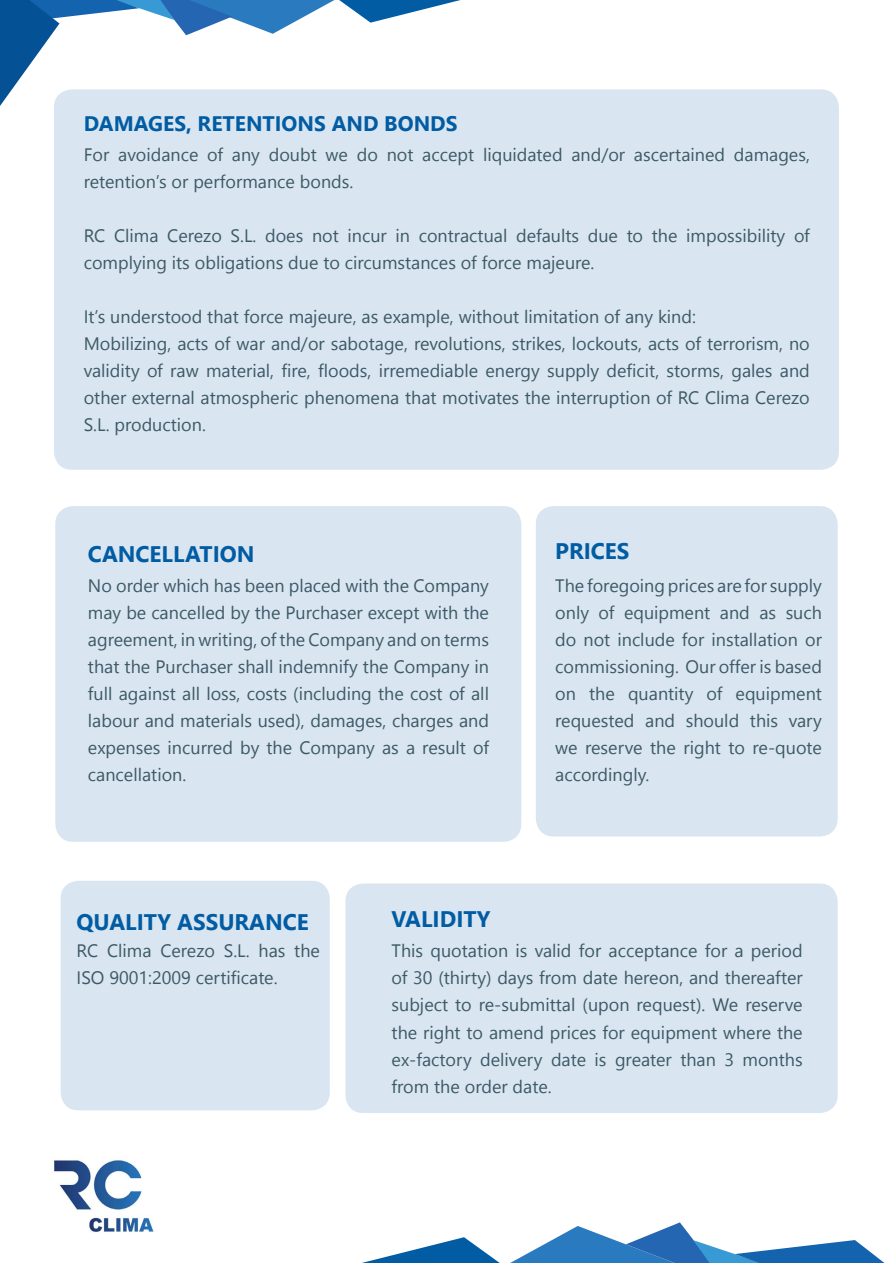
<style>
.page{position:relative;width:893px;height:1263px;background:#fff}
.page>*{position:absolute;margin:0;border:0;box-sizing:border-box;transform-origin:0 0}
.t1{font:700 22.5px "Nirmala UI";color:#015ca3}
.t2{font:700 21px "Nirmala UI";color:#015ca3}
.t3{font:18px/27px "Nirmala UI";color:#3d5966;text-align:justify}
</style>
<div class="page">
<img style="left:54px;top:1160px;width:100px;height:73px">
<div style="left:55px;top:506px;width:466px;height:336px;background:#d9e6f1;border-radius:18px"></div>
<div style="left:536px;top:506px;width:302px;height:330px;background:#d9e6f1;border-radius:18px"></div>
<svg style="left:362px;top:1237px;width:138px;height:26px"></svg>
<svg style="left:510px;top:1222px;width:374px;height:41px"></svg>
<svg style="left:0;top:0;width:460px;height:106px"></svg>
<div style="left:61px;top:881px;width:269px;height:229px;background:#d9e6f1;border-radius:18px"></div>
<div style="left:54px;top:89px;width:785px;height:381px;background:#d9e6f1;border-radius:18px"></div>
<div style="left:345px;top:883px;width:493px;height:230px;background:#d9e6f1;border-radius:18px"></div>
<p class="t2" style="left:84px;top:105px;width:375px">DAMAGES, RETENTIONS AND BONDS</p>
<p class="t3" style="left:84px;top:140px;width:728px">For avoidance of any doubt we do not accept liquidated and/or ascertained damages, retention’s or performance bonds.</p>
<p class="t3" style="left:84px;top:221px;width:728px">RC Clima Cerezo S.L. does not incur in contractual defaults due to the impossibility of complying its obligations due to circumstances of force majeure.</p>
<p class="t3" style="left:84px;top:302px;width:614px">It’s understood that force majeure, as example, without limitation of any kind:</p>
<p class="t3" style="left:84px;top:329px;width:728px">Mobilizing, acts of war and/or sabotage, revolutions, strikes, lockouts, acts of terrorism, no validity of raw material, fire, floods, irremediable energy supply deficit, storms, gales and other external atmospheric phenomena that motivates the interruption of RC Clima Cerezo S.L. production.</p>
<p class="t1" style="left:88px;top:535px;width:168px">CANCELLATION</p>
<p class="t3" style="left:88px;top:571px;width:403px">No order which has been placed with the Company may be cancelled by the Purchaser except with the agreement, in writing, of the Company and on terms that the Purchaser shall indemnify the Company in full against all loss, costs (including the cost of all labour and materials used), damages, charges and expenses incurred by the Company as a result of cancellation.</p>
<p class="t1" style="left:555px;top:531px;width:76px">PRICES</p>
<p class="t3" style="left:555px;top:571px;width:268px">The foregoing prices are for supply only of equipment and as such do not include for installation or commissioning. Our offer is based on the quantity of equipment requested and should this vary we reserve the right to re-quote accordingly.</p>
<p class="t1" style="left:77px;top:903px;width:234px">QUALITY ASSURANCE</p>
<p class="t3" style="left:77px;top:936px;width:245px">RC Clima Cerezo S.L. has the<br>ISO 9001:2009 certificate.</p>
<p class="t1" style="left:392px;top:900px;width:101px">VALIDITY</p>
<p class="t3" style="left:392px;top:936px;width:413px">This quotation is valid for acceptance for a period of 30 (thirty) days from date hereon, and thereafter subject to re-submittal (upon request). We reserve the right to amend prices for equipment where the ex-factory delivery date is greater than 3 months from the order date.</p>
</div>
